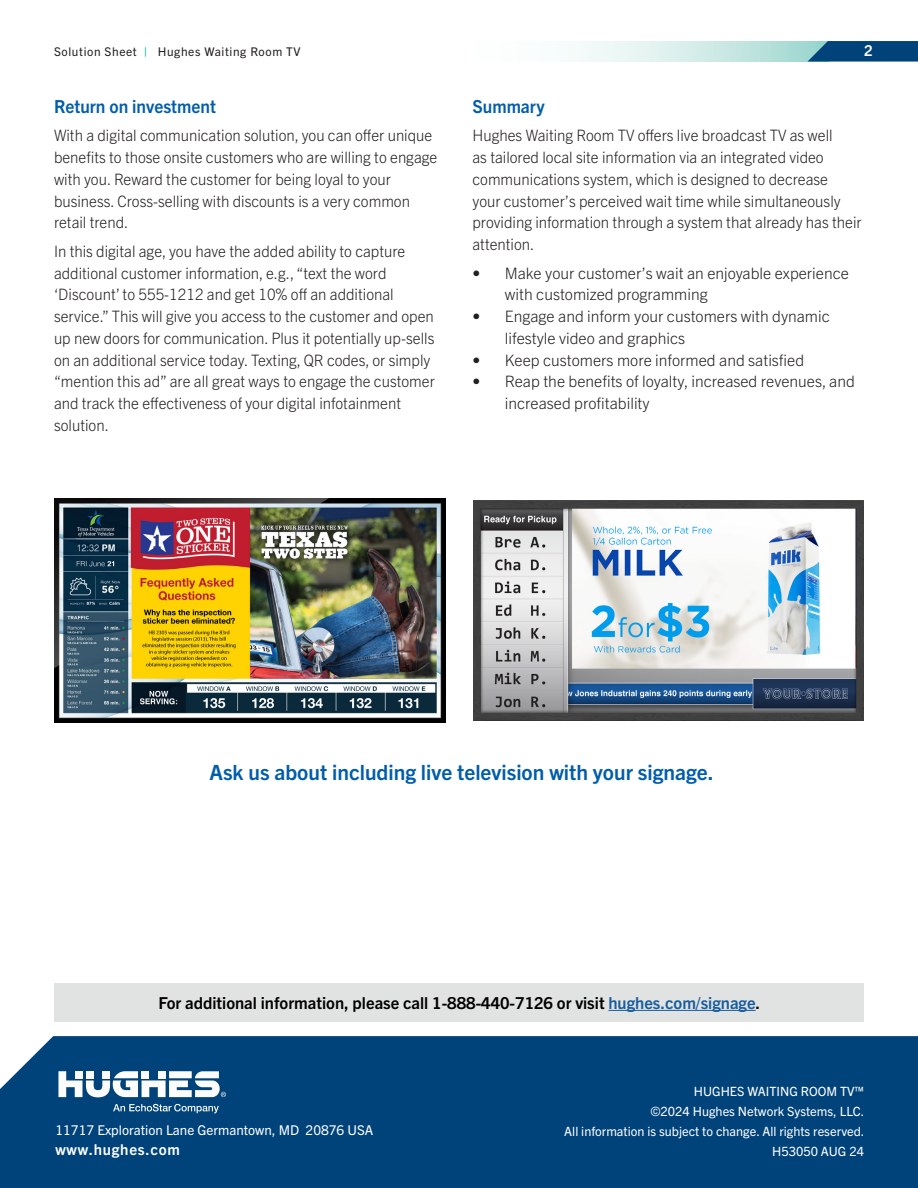
<style>
.page{position:relative;width:918px;height:1188px;background:#fff}
.page>*{position:absolute;margin:0;border:0;box-sizing:border-box;transform-origin:0 0}
.Header_2{font:700 21px "Trade Gothic Next LT Pro";color:#015dac}
.Subhead{font:700 18px "Trade Gothic Next LT Pro";color:#015dac;scale:.96 1}
.t1{font:700 16.5px "Trade Gothic Next LT Pro";color:#000}
.Body_Text{font:300 15.75px/21.8px "Trade Gothic Next LT Pro";color:#231f20;scale:.96 1}
.Body_Text-2{font:300 15.75px/21.8px "Trade Gothic Next LT Pro";color:#231f20}
.t2{font:700 15px "Trade Gothic Next LT Pro";letter-spacing:.05em;color:#fff}
.t3{font:13.5px "Trade Gothic Next LT Pro";color:#fff}
.t4{font:12.75px/20.2px "Trade Gothic Next LT Pro";color:#fff;text-align:right}
.t5{font:12px "Trade Gothic Next LT Pro";letter-spacing:.05em;color:#231f20}
.s1{font-weight:700;color:#00b0a0}
.s2{color:#175d9e}
</style>
<div class="page">
<img style="left:473px;top:501px;width:391px;height:219px">
<img style="left:54px;top:499px;width:392px;height:223px">
<div style="left:0;top:1036px;width:918px;height:152px;background:#00437a"></div>
<div style="left:54px;top:983px;width:810px;height:39px;background:#e1e2e2"></div>
<hr style="left:608px;top:1010px;width:148px;height:1px;background:#175d9e">
<svg style="left:58px;top:1071px;width:168px;height:26px"></svg>
<svg style="left:113px;top:1104px;width:106px;height:9px"></svg>
<svg style="left:574px;top:41px;width:234px;height:21px;background:#d2ebe8"></svg>
<svg style="left:808px;top:41px;width:110px;height:21px;background:#125384"></svg>
<p class="t5" style="left:54px;top:43px;width:248px">Solution Sheet <span class="s1">|</span> Hughes Waiting Room TV</p>
<p class="t2" style="left:864px;top:40px;width:10px">2</p>
<p class="Subhead" style="left:54px;top:94px;width:170px">Return on investment</p>
<p class="Body_Text" style="left:54px;top:124px;width:401px">With a digital communication solution, you can offer unique benefits to those onsite customers who are willing to engage with you. Reward the customer for being loyal to your business. Cross-selling with discounts is a very common retail trend.</p>
<p class="Body_Text" style="left:54px;top:239px;width:398px">In this digital age, you have the added ability to capture additional customer information, e.g., “text the word ‘Discount’ to 555-1212 and get 10% off an additional service.” This will give you access to the customer and open up new doors for communication. Plus it potentially up-sells on an additional service today. Texting, QR codes, or simply “mention this ad” are all great ways to engage the customer and track the effectiveness of your digital infotainment solution.</p>
<p class="Subhead" style="left:472px;top:94px;width:77px">Summary</p>
<p class="Body_Text" style="left:472px;top:124px;width:407px">Hughes Waiting Room TV offers live broadcast TV as well<br>as tailored local site information via an integrated video communications system, which is designed to decrease<br>your customer’s perceived wait time while simultaneously providing information through a system that already has their attention.</p>
<p class="Body_Text-2" style="left:505px;top:261px;width:346px;text-indent:-32px">• Make your customer’s wait an enjoyable experience with customized programming</p>
<p class="Body_Text-2" style="left:505px;top:305px;width:326px;text-indent:-32px">• Engage and inform your customers with dynamic lifestyle video and graphics</p>
<p class="Body_Text-2" style="left:472px;top:348px;width:333px">• Keep customers more informed and satisfied</p>
<p class="Body_Text-2" style="left:505px;top:370px;width:351px;text-indent:-32px">• Reap the benefits of loyalty, increased revenues, and increased profitability</p>
<p class="Header_2" style="left:209px;top:758px;width:506px">Ask us about including live television with your signage.</p>
<p class="t1" style="left:158px;top:991px;width:603px">For additional information, please call 1-888-440-7126 or visit <span class="s2">hughes.com/signage</span>.</p>
<p class="t3" style="left:56px;top:1121px;width:319px">11717 Exploration Lane Germantown, MD 20876 USA</p>
<p class="t4" style="left:564px;top:1080px;width:302px">HUGHES WAITING ROOM TV™<br>©2024 Hughes Network Systems, LLC.<br>All information is subject to change. All rights reserved.</p>
<p class="t2" style="left:56px;top:1139px;width:126px">www.hughes.com</p>
<p class="t4" style="left:772px;top:1141px;width:93px">H53050 AUG 24</p>
</div>
